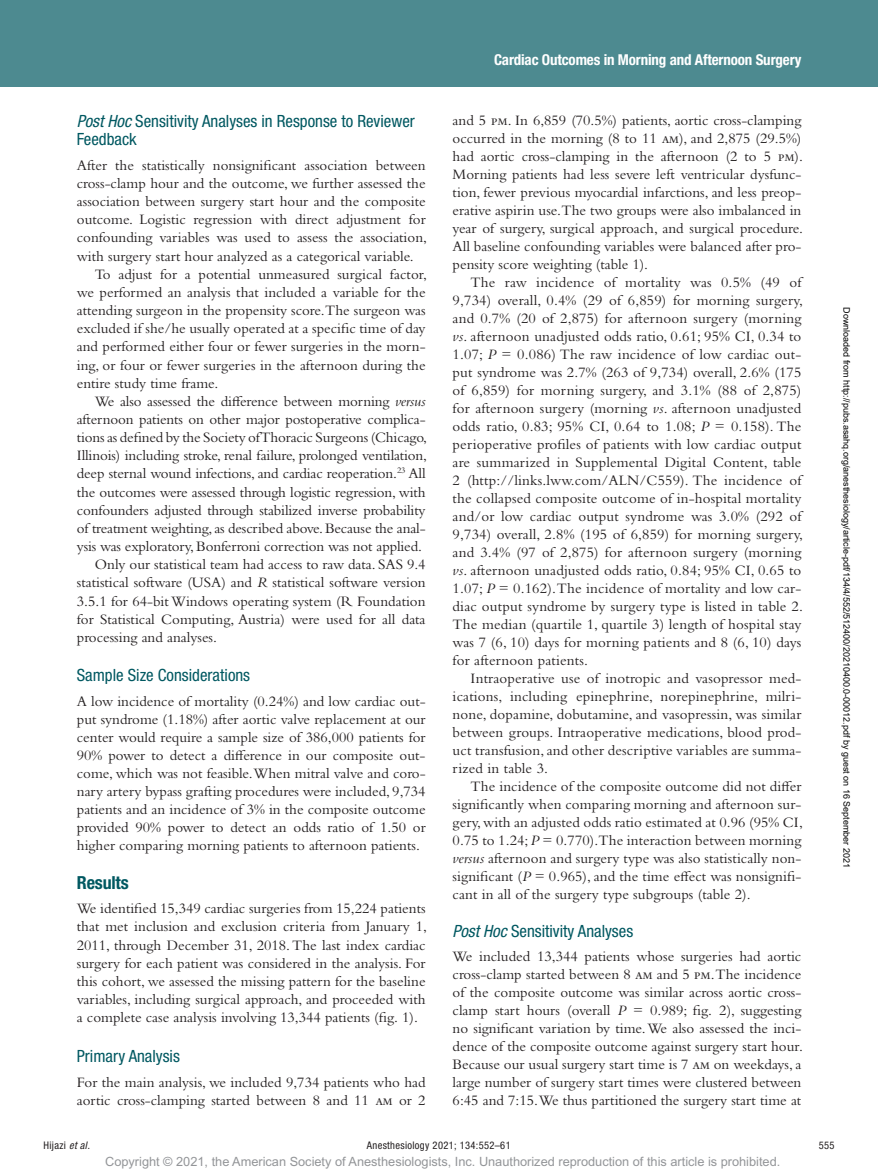
<style>
.page{position:relative;width:878px;height:1175px;background:#fff}
.page>*{position:absolute;margin:0;border:0;box-sizing:border-box;transform-origin:0 0}
.t1{font:700 condensed 18px "Helvetica Neue LT Std";color:#005861}
.t2{font:condensed 16.8px/18px "Helvetica Neue LT Std";color:#005861}
.t3{font:15px/18px "Bembo Std";color:#231f20;text-align:justify}
.t4{font:700 condensed 15px "Helvetica Neue LT Std";letter-spacing:-.01em;color:#fff}
.t5{font:12.75px "Arial MT Std";color:#939598}
.t6{font:condensed 10.5px "Helvetica Neue LT Std";letter-spacing:.03em;color:#231f20}
.t7{font:9px "Arial";color:#000}
.s1{font-style:italic}
</style>
<div class="page">
<div style="left:0;top:0;width:878px;height:86px;background:#4d8a90"></div>
<p class="t2" style="left:77px;top:112px;width:339px"><span class="s1">Post Hoc</span> Sensitivity Analyses in Response to Reviewer<br>Feedback</p>
<p class="t3" style="left:77px;top:156px;width:350px">After the statistically nonsignificant association between</p>
<p class="t3" style="left:77px;top:174px;width:350px">cross-clamp hour and the outcome, we further assessed the</p>
<p class="t3" style="left:77px;top:192px;width:350px">association between surgery start hour and the composite</p>
<p class="t3" style="left:77px;top:210px;width:350px">outcome. Logistic regression with direct adjustment for</p>
<p class="t3" style="left:77px;top:228px;width:352px">confounding variables was used to assess the association,</p>
<p class="t3" style="left:77px;top:246px;width:338px">with surgery start hour analyzed as a categorical variable.</p>
<p class="t3" style="left:95px;top:265px;width:334px">To adjust for a potential unmeasured surgical factor,</p>
<p class="t3" style="left:77px;top:283px;width:350px">we performed an analysis that included a variable for the</p>
<p class="t3" style="left:77px;top:301px;width:350px">attending surgeon in the propensity score.The surgeon was</p>
<p class="t3" style="left:77px;top:319px;width:350px">excluded if she/he usually operated at a specific time of day</p>
<p class="t3" style="left:77px;top:337px;width:350px">and performed either four or fewer surgeries in the morn-</p>
<p class="t3" style="left:77px;top:355px;width:350px">ing, or four or fewer surgeries in the afternoon during the</p>
<p class="t3" style="left:77px;top:374px;width:143px">entire study time frame.</p>
<p class="t3" style="left:95px;top:392px;width:332px">We also assessed the difference between morning <span class="s1">versus</span></p>
<p class="t3" style="left:77px;top:410px;width:350px">afternoon patients on other major postoperative complica-</p>
<p class="t3" style="left:77px;top:428px;width:352px">tions as defined by the Society of Thoracic Surgeons (Chicago,</p>
<p class="t3" style="left:77px;top:446px;width:352px">Illinois) including stroke, renal failure, prolonged ventilation,</p>
<p class="t3" style="left:77px;top:464px;width:350px">deep sternal wound infections, and cardiac reoperation.<sup>23</sup> All</p>
<p class="t3" style="left:77px;top:482px;width:350px">the outcomes were assessed through logistic regression, with</p>
<p class="t3" style="left:77px;top:501px;width:350px">confounders adjusted through stabilized inverse probability</p>
<p class="t3" style="left:77px;top:519px;width:350px">of treatment weighting, as described above. Because the anal-</p>
<p class="t3" style="left:77px;top:537px;width:346px">ysis was exploratory, Bonferroni correction was not applied.</p>
<p class="t3" style="left:95px;top:555px;width:332px">Only our statistical team had access to raw data. SAS 9.4</p>
<p class="t3" style="left:77px;top:573px;width:350px">statistical software (USA) and <span class="s1">R</span> statistical software version</p>
<p class="t3" style="left:77px;top:591px;width:350px">3.5.1 for 64-bit Windows operating system (R Foundation</p>
<p class="t3" style="left:77px;top:609px;width:350px">for Statistical Computing, Austria) were used for all data</p>
<p class="t3" style="left:77px;top:628px;width:142px">processing and analyses.</p>
<p class="t2" style="left:77px;top:666px;width:175px">Sample Size Considerations</p>
<p class="t3" style="left:77px;top:691px;width:350px">A low incidence of mortality (0.24%) and low cardiac out&shy;put syndrome (1.18%) after aortic valve replacement at our center would require a sample size of 386,000 patients for 90% power to detect a difference in our composite out&shy;come, which was not feasible.When mitral valve and coro&shy;nary artery bypass grafting procedures were included, 9,734 patients and an incidence of 3% in the composite outcome provided 90% power to detect an odds ratio of 1.50 or higher comparing morning patients to afternoon patients.</p>
<p class="t1" style="left:77px;top:871px;width:53px">Results</p>
<p class="t3" style="left:77px;top:899px;width:352px">We identified 15,349 cardiac surgeries from 15,224 patients that met inclusion and exclusion criteria from January 1, 2011, through December 31, 2018. The last index cardiac surgery for each patient was considered in the analysis. For this cohort, we assessed the missing pattern for the baseline variables, including surgical approach, and proceeded with a complete case analysis involving 13,344 patients (fig. 1).</p>
<p class="t2" style="left:77px;top:1047px;width:105px">Primary Analysis</p>
<p class="t3" style="left:77px;top:1072px;width:350px">For the main analysis, we included 9,734 patients who had aortic cross-clamping started between 8 and 11 am or 2</p>
<p class="t4" style="left:494px;top:51px;width:309px">Cardiac Outcomes in Morning and Afternoon Surgery</p>
<p class="t3" style="left:452px;top:111px;width:352px">and 5 pm. In 6,859 (70.5%) patients, aortic cross-clamping occurred in the morning (8 to 11 am), and 2,875 (29.5%) had aortic cross-clamping in the afternoon (2 to 5 pm).<br>Morning patients had less severe left ventricular dysfunc&shy;tion, fewer previous myocardial infarctions, and less preop&shy;erative aspirin use.The two groups were also imbalanced in year of surgery, surgical approach, and surgical procedure.<br>All baseline confounding variables were balanced after pro&shy;pensity score weighting (table 1).</p>
<p class="t3" style="left:452px;top:273px;width:352px;text-indent:18px">The raw incidence of mortality was 0.5% (49 of 9,734) overall, 0.4% (29 of 6,859) for morning surgery, and 0.7% (20 of 2,875) for afternoon surgery (morning <span class="s1">vs</span>. afternoon unadjusted odds ratio, 0.61; 95% CI, 0.34 to 1.07; <span class="s1">P</span> = 0.086) The raw incidence of low cardiac out&shy;put syndrome was 2.7% (263 of 9,734) overall, 2.6% (175 of 6,859) for morning surgery, and 3.1% (88 of 2,875) for afternoon surgery (morning <span class="s1">vs</span>. afternoon unadjusted odds ratio, 0.83; 95% CI, 0.64 to 1.08; <span class="s1">P</span> = 0.158). The perioperative profiles of patients with low cardiac output are summarized in Supplemental Digital Content, table 2 (http://links.lww.com/ALN/C559). The incidence of the collapsed composite outcome of in-hospital mortality and/or low cardiac output syndrome was 3.0% (292 of 9,734) overall, 2.8% (195 of 6,859) for morning surgery, and 3.4% (97 of 2,875) for afternoon surgery (morning <span class="s1">vs</span>. afternoon unadjusted odds ratio, 0.84; 95% CI, 0.65 to 1.07; <span class="s1">P</span> = 0.162). The incidence of mortality and low car&shy;diac output syndrome by surgery type is listed in table 2.<br>The median (quartile 1, quartile 3) length of hospital stay was 7 (6, 10) days for morning patients and 8 (6, 10) days for afternoon patients.</p>
<p class="t3" style="left:452px;top:669px;width:350px;text-indent:18px">Intraoperative use of inotropic and vasopressor med&shy;ications, including epinephrine, norepinephrine, milri&shy;none, dopamine, dobutamine, and vasopressin, was similar between groups. Intraoperative medications, blood prod&shy;uct transfusion, and other descriptive variables are summa&shy;rized in table 3.</p>
<p class="t3" style="left:452px;top:777px;width:352px;text-indent:18px">The incidence of the composite outcome did not differ significantly when comparing morning and afternoon sur&shy;gery, with an adjusted odds ratio estimated at 0.96 (95% CI, 0.75 to 1.24; <span class="s1">P</span> = 0.770).The interaction between morning <span class="s1">versus</span> afternoon and surgery type was also statistically non&shy;significant (<span class="s1">P</span> = 0.965), and the time effect was nonsignifi&shy;cant in all of the surgery type subgroups (table 2).</p>
<p class="t2" style="left:452px;top:921px;width:182px"><span class="s1">Post Hoc</span> Sensitivity Analyses</p>
<p class="t3" style="left:452px;top:947px;width:352px">We included 13,344 patients whose surgeries had aortic cross-clamp started between 8 am and 5 pm. The incidence of the composite outcome was similar across aortic cross&shy;clamp start hours (overall <span class="s1">P</span> = 0.989; fig. 2), suggesting no significant variation by time. We also assessed the inci&shy;dence of the composite outcome against surgery start hour.<br>Because our usual surgery start time is 7 am on weekdays, a large number of surgery start times were clustered between 6:45 and 7:15.We thus partitioned the surgery start time at</p>
<p class="t7" style="left:850px;top:307px;width:562px;rotate:90deg">Downloaded from http://pubs.asahq.org/anesthesiology/article-pdf/134/4/552/512400/20210400.0-00012.pdf by guest on 16 September 2021</p>
<p class="t6" style="left:44px;top:1139px;width:48px">Hijazi <span class="s1">et al.</span></p>
<p class="t6" style="left:367px;top:1139px;width:145px">Anesthesiology 2021; 134:552–61</p>
<p class="t6" style="left:818px;top:1139px;width:17px">555</p>
<p class="t5" style="left:105px;top:1154px;width:676px">Copyright © 2021, the American Society of Anesthesiologists, Inc. Unauthorized reproduction of this article is prohibited.</p>
</div>
